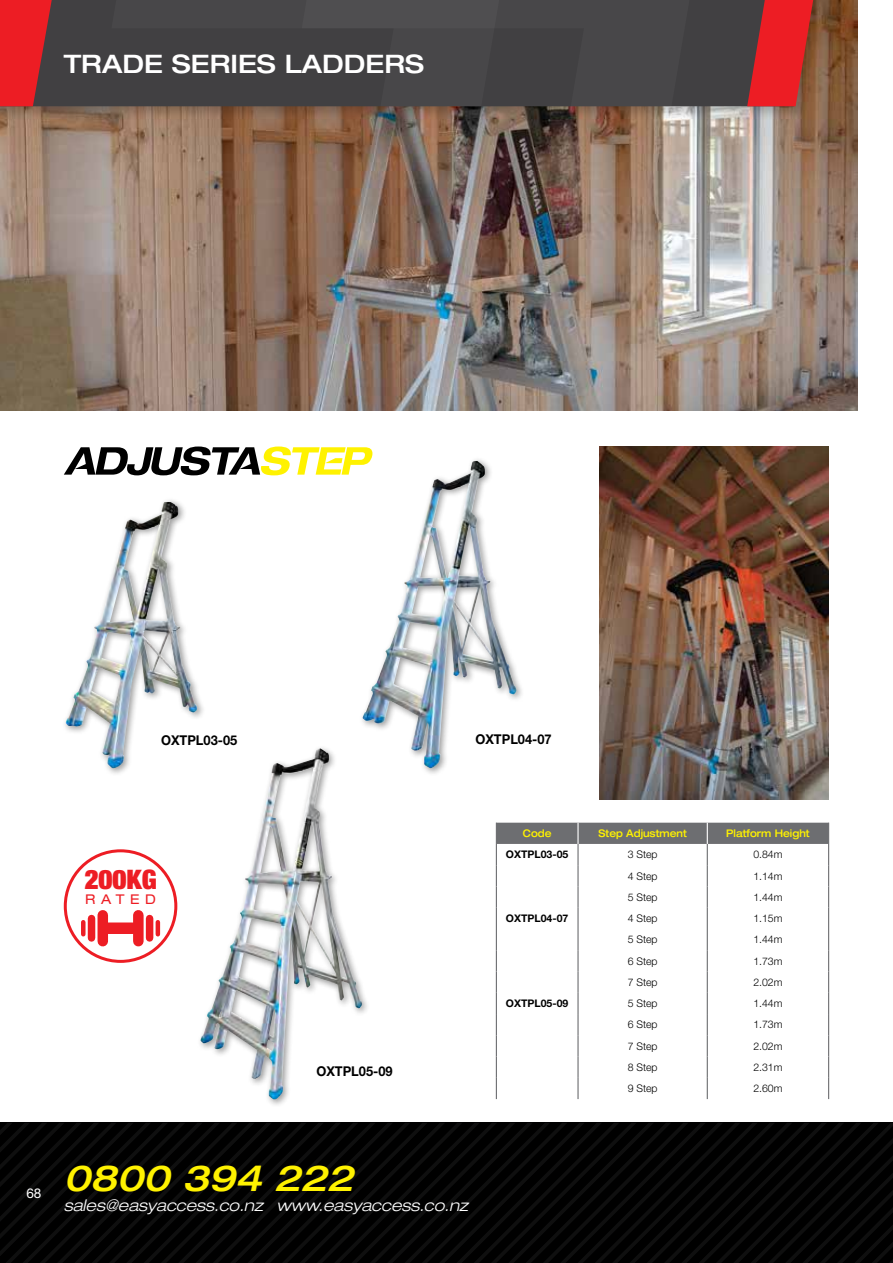
<style>
.page{position:relative;width:893px;height:1263px;background:#fff}
.page>*{position:absolute;margin:0;border:0;box-sizing:border-box;transform-origin:0 0}
.t1{font:italic 500 expanded 36px "Helvetica Neue LT Std";letter-spacing:-.005em;color:#fff200}
.t2{font:900 condensed 27px "Helvetica Neue LT Std";color:#ed1d24}
.t3{font:500 expanded 25.5px "Helvetica Neue LT Std";color:#fff}
.t4{font:italic 300 expanded 16.2px "Helvetica Neue LT Std";color:#fff}
.t5{font:700 13.5px "Helvetica Neue LT Std";color:#000;scale:.95 1}
.t6{font:expanded 13.5px "Helvetica Neue LT Std";letter-spacing:.41em;color:#ed1d24}
.t7{font:13.5px "Helvetica Neue LT Std";color:#fff}
.t8{font:300 10.5px "Helvetica Neue LT Std";color:#000}
.t9{font:500 expanded 10.5px "Helvetica Neue LT Std";color:#fff200;scale:.9 1}
.t10{font:700 10.5px "Helvetica Neue LT Std";color:#000}
</style>
<div class="page">
<svg style="left:0;top:1123px;width:893px;height:140px;background:#040404"></svg>
<img style="left:0;top:0;width:857px;height:410px">
<img style="left:599px;top:447px;width:229px;height:352px">
<div style="left:359px;top:456px;width:166px;height:321px;background:#000;opacity:.4"></div>
<img style="left:362px;top:461px;width:136px;height:307px">
<div style="left:197px;top:744px;width:173px;height:364px;background:#000;opacity:.4"></div>
<img style="left:200px;top:748px;width:120px;height:352px">
<div style="left:62px;top:497px;width:144px;height:280px;background:#000;opacity:.4"></div>
<img style="left:66px;top:502px;width:123px;height:266px">
<svg style="left:64px;top:446px;width:308px;height:29px"></svg>
<div style="left:98px;top:915px;width:10px;height:26px;background:#ed1d24"></div>
<div style="left:88px;top:918px;width:7px;height:20px;background:#ed1d24"></div>
<div style="left:81px;top:922px;width:5px;height:12px;background:#ed1d24"></div>
<div style="left:133px;top:915px;width:11px;height:26px;background:#ed1d24"></div>
<div style="left:146px;top:918px;width:7px;height:20px;background:#ed1d24"></div>
<hr style="left:156px;top:922px;width:4px;height:12px;background:#ed1d24">
<div style="left:103px;top:922px;width:35px;height:12px;background:#ed1d24;border-radius:6px"></div>
<div style="left:64px;top:849px;width:113px;height:114px;border:3px solid #ed1d24;border-radius:50%"></div>
<svg style="left:496px;top:823px;width:333px;height:276px"></svg>
<div style="left:0;top:0;width:828px;height:121px;background:#000;opacity:.2"></div>
<div style="left:52px;top:0;width:695px;height:106px;background:#414042"></div>
<svg style="left:747px;top:0;width:66px;height:106px;background:#c62829"></svg>
<svg style="left:0;top:0;width:52px;height:106px;background:#cd2329"></svg>
<div style="left:111px;top:0;width:591px;height:106px;background:#484749"></div>
<h3 class="t3" style="left:64px;top:48px;width:362px">TRADE SERIES LADDERS</h3>
<p class="t5" style="left:161px;top:732px;width:82px">OXTPL03-05</p>
<p class="t5" style="left:475px;top:731px;width:82px">OXTPL04-07</p>
<h2 class="t2" style="left:84px;top:862px;width:74px">200KG</h2>
<p class="t6" style="left:85px;top:891px;width:72px">RATED</p>
<p class="t5" style="left:316px;top:1063px;width:82px">OXTPL05-09</p>
<p class="t7" style="left:26px;top:1185px;width:17px">68</p>
<h1 class="t1" style="left:64px;top:1156px;width:291px">0800 394 222</h1>
<h3 class="t4" style="left:64px;top:1196px;width:406px">sales@easyaccess.co.nz www.easyaccess.co.nz</h3>
<p class="t9" style="left:523px;top:827px;width:33px">Code</p>
<p class="t9" style="left:598px;top:827px;width:100px">Step Adjustment</p>
<p class="t9" style="left:726px;top:827px;width:94px">Platform Height</p>
<p class="t10" style="left:506px;top:848px;width:64px">OXTPL03-05</p>
<p class="t8" style="left:628px;top:848px;width:31px">3 Step</p>
<p class="t8" style="left:753px;top:848px;width:31px">0.84m</p>
<p class="t8" style="left:628px;top:869px;width:31px">4 Step</p>
<p class="t8" style="left:753px;top:869px;width:31px">1.14m</p>
<p class="t8" style="left:628px;top:891px;width:31px">5 Step</p>
<p class="t8" style="left:753px;top:891px;width:31px">1.44m</p>
<p class="t10" style="left:506px;top:912px;width:64px">OXTPL04-07</p>
<p class="t8" style="left:628px;top:912px;width:31px">4 Step</p>
<p class="t8" style="left:753px;top:912px;width:31px">1.15m</p>
<p class="t8" style="left:628px;top:933px;width:31px">5 Step</p>
<p class="t8" style="left:753px;top:933px;width:31px">1.44m</p>
<p class="t8" style="left:628px;top:954px;width:31px">6 Step</p>
<p class="t8" style="left:753px;top:954px;width:31px">1.73m</p>
<p class="t8" style="left:628px;top:976px;width:31px">7 Step</p>
<p class="t8" style="left:753px;top:976px;width:31px">2.02m</p>
<p class="t10" style="left:506px;top:997px;width:64px">OXTPL05-09</p>
<p class="t8" style="left:628px;top:997px;width:31px">5 Step</p>
<p class="t8" style="left:753px;top:997px;width:31px">1.44m</p>
<p class="t8" style="left:628px;top:1018px;width:31px">6 Step</p>
<p class="t8" style="left:753px;top:1018px;width:31px">1.73m</p>
<p class="t8" style="left:628px;top:1039px;width:31px">7 Step</p>
<p class="t8" style="left:753px;top:1039px;width:31px">2.02m</p>
<p class="t8" style="left:628px;top:1061px;width:31px">8 Step</p>
<p class="t8" style="left:753px;top:1061px;width:31px">2.31m</p>
<p class="t8" style="left:628px;top:1082px;width:31px">9 Step</p>
<p class="t8" style="left:753px;top:1082px;width:31px">2.60m</p>
</div>
